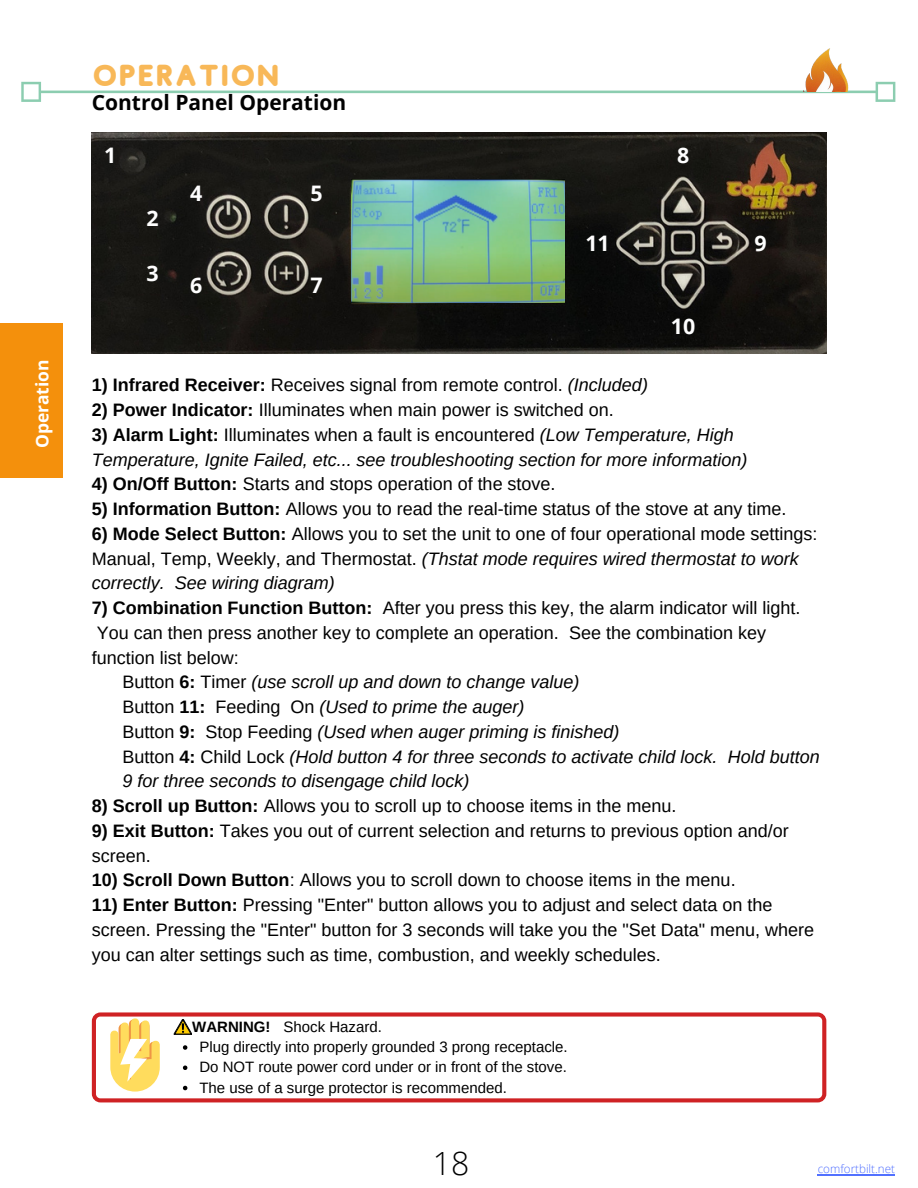
<style>
.page{position:relative;width:918px;height:1188px;background:#fff}
.page>*{position:absolute;margin:0;border:0;box-sizing:border-box;transform-origin:0 0}
.t1{font:300 31.95px "Open Sans";color:#000}
.t2{font:30px "Studly";color:#f8b858}
.t3{font:700 21.45px "Open Sans";color:#fefefe}
.t4{font:700 21px "Open Sans";color:#000}
.t5{font:18px/24.8px "Arimo";color:#000}
.t6{font:italic 18px/24.8px "Arimo";color:#000}
.t7{font:700 17.4px "Open Sans";color:#fff}
.t8{font:15px/20.2px "Arimo";color:#000;text-align:justify}
.t9{font:700 15px "Arimo";color:#000}
.t10{font:300 11.7px "Open Sans";color:#5271ff}
.s1{font-weight:700}
.s2{font-style:italic}
.s3{font-weight:700;font-style:normal}
.s4{font-style:normal}
</style>
<div class="page">
<svg style="left:21px;top:82px;width:874px;height:20px"></svg>
<img style="left:804px;top:49px;width:45px;height:43px">
<div style="left:0;top:323px;width:63px;height:154px;background:#f4900c"></div>
<img style="left:92px;top:132px;width:734px;height:222px">
<svg style="left:92px;top:1012px;width:734px;height:90px"></svg>
<svg style="left:110px;top:1018px;width:50px;height:74px"></svg>
<svg style="left:174px;top:1019px;width:18px;height:16px"></svg>
<img style="left:351px;top:180px;width:214px;height:123px">
<hr style="left:818px;top:1175px;width:77px;height:1px;background:#5271ff">
<svg style="left:183px;top:1045px;width:4px;height:5px"></svg>
<svg style="left:183px;top:1066px;width:4px;height:4px"></svg>
<svg style="left:183px;top:1086px;width:4px;height:4px"></svg>
<p class="t7" style="left:30px;top:448px;width:90px;rotate:-90deg">Operation</p>
<h2 class="t2" style="left:92px;top:59px;width:190px">OPERATION</h2>
<p class="t4" style="left:92px;top:88px;width:256px">Control Panel Operation</p>
<p class="t3" style="left:104px;top:140px;width:14px">1</p>
<p class="t3" style="left:677px;top:140px;width:14px">8</p>
<p class="t3" style="left:147px;top:203px;width:14px">2</p>
<p class="t3" style="left:147px;top:258px;width:14px">3</p>
<p class="t3" style="left:190px;top:178px;width:14px">4</p>
<p class="t3" style="left:190px;top:270px;width:14px">6</p>
<p class="t3" style="left:310px;top:178px;width:14px">5</p>
<p class="t3" style="left:310px;top:270px;width:14px">7</p>
<p class="t3" style="left:585px;top:228px;width:26px">11</p>
<p class="t3" style="left:671px;top:311px;width:26px">10</p>
<p class="t3" style="left:754px;top:228px;width:14px">9</p>
<p class="t5" style="left:92px;top:373px;width:558px"><span class="s1">1) Infrared Receiver:</span> Receives signal from remote control. <span class="s2">(Included)</span></p>
<p class="t5" style="left:92px;top:398px;width:523px"><span class="s1">2) Power Indicator:</span> Illuminates when main power is switched on.</p>
<p class="t6" style="left:92px;top:422px;width:657px"><span class="s3">3) Alarm Light:</span> <span class="s4">Illuminates when a fault is encountered</span> (Low Temperature, High<br>Temperature, Ignite Failed, etc... see troubleshooting section for more information)</p>
<p class="t5" style="left:92px;top:472px;width:465px"><span class="s1">4) On/Off Button:</span> Starts and stops operation of the stove.</p>
<p class="t5" style="left:92px;top:497px;width:696px"><span class="s1">5) Information Button:</span> Allows you to read the real-time status of the stove at any time.</p>
<p class="t5" style="left:92px;top:521px;width:727px"><span class="s1">6) Mode Select Button:</span> Allows you to set the unit to one of four operational mode settings:<br>Manual, Temp, Weekly, and Thermostat. <span class="s2">(Thstat mode requires wired thermostat to work correctly. See wiring diagram)</span></p>
<p class="t5" style="left:92px;top:596px;width:710px"><span class="s1">7) Combination Function Button:</span> After you press this key, the alarm indicator will light.</p>
<p class="t5" style="left:97px;top:620px;width:671px">You can then press another key to complete an operation. See the combination key</p>
<p class="t5" style="left:92px;top:645px;width:148px">function list below:</p>
<p class="t6" style="left:122px;top:670px;width:459px"><span class="s4">Button</span> <span class="s3">6:</span> <span class="s4">Timer</span> (use scroll up and down to change value)</p>
<p class="t6" style="left:122px;top:695px;width:404px"><span class="s4">Button</span> <span class="s3">11:</span> <span class="s4">Feeding On</span> (Used to prime the auger)</p>
<p class="t6" style="left:122px;top:719px;width:499px"><span class="s4">Button</span> <span class="s3">9:</span> <span class="s4">Stop Feeding</span> (Used when auger priming is finished)</p>
<p class="t6" style="left:122px;top:744px;width:699px"><span class="s4">Button</span> <span class="s3">4:</span> <span class="s4">Child Lock</span> (Hold button 4 for three seconds to activate child lock. Hold button</p>
<p class="t6" style="left:122px;top:769px;width:348px">9 for three seconds to disengage child lock)</p>
<p class="t5" style="left:92px;top:794px;width:586px"><span class="s1">8) Scroll up Button:</span> Allows you to scroll up to choose items in the menu.</p>
<p class="t5" style="left:92px;top:818px;width:698px"><span class="s1">9) Exit Button:</span> Takes you out of current selection and returns to previous option and/or screen.</p>
<p class="t5" style="left:92px;top:868px;width:645px"><span class="s1">10) Scroll Down Button</span>: Allows you to scroll down to choose items in the menu.</p>
<p class="t5" style="left:92px;top:893px;width:724px"><span class="s1">11) Enter Button:</span> Pressing "Enter" button allows you to adjust and select data on the screen. Pressing the "Enter" button for 3 seconds will take you the "Set Data" menu, where you can alter settings such as time, combustion, and weekly schedules.</p>
<p class="t8" style="left:284px;top:1017px;width:100px">Shock Hazard.</p>
<p class="t9" style="left:192px;top:1019px;width:80px">WARNING!</p>
<p class="t8" style="left:199px;top:1037px;width:370px">Plug directly into properly grounded 3 prong receptacle.<br>Do NOT route power cord under or in front of the stove.<br>The use of a surge protector is recommended.</p>
<h1 class="t1" style="left:433px;top:1141px;width:38px">18</h1>
<p class="t10" style="left:818px;top:1161px;width:79px">comfortbilt.net</p>
</div>
